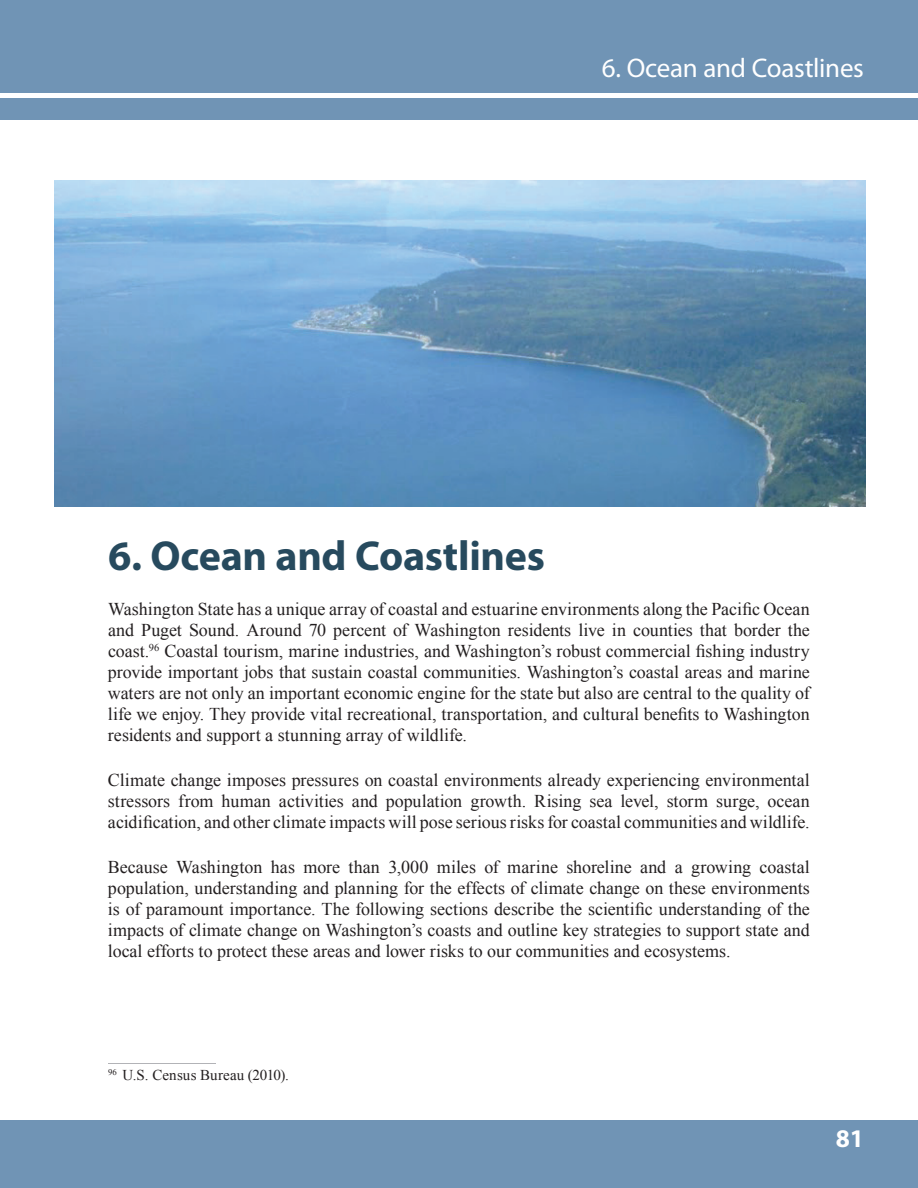
<style>
.page{position:relative;width:918px;height:1188px;background:#fff}
.page>*{position:absolute;margin:0;border:0;box-sizing:border-box;transform-origin:0 0}
.t1{font:700 42px "Myriad Pro";letter-spacing:-.01em;color:#274a5e}
.t2{font:27px "Myriad Pro";letter-spacing:-.015em;color:#fff}
.t3{font:700 25.5px "Myriad Pro";color:#fff}
.t4{font:18px/21px "Times New Roman";color:#231f20;text-align:justify}
.t5{font:15px "Times New Roman";letter-spacing:.005em;color:#231f20}
</style>
<div class="page">
<div style="left:0;top:0;width:918px;height:120px;background:#7094b5"></div>
<hr style="left:0;top:93px;width:918px;height:4px;background:#fff">
<div style="left:0;top:1120px;width:918px;height:68px;background:#7094b5"></div>
<hr style="left:108px;top:1063px;width:108px;height:1px;background:#b2b3b7">
<img style="left:54px;top:180px;width:811px;height:327px">
<h2 class="t2" style="left:602px;top:52px;width:264px">6. Ocean and Coastlines</h2>
<h1 class="t1" style="left:108px;top:528px;width:439px">6. Ocean and Coastlines</h1>
<p class="t4" style="left:108px;top:598px;width:703px">Washington State has a unique array of coastal and estuarine environments along the Pacific Ocean and Puget Sound. Around 70 percent of Washington residents live in counties that border the coast.<sup>96</sup> Coastal tourism, marine industries, and Washington’s robust commercial fishing industry provide important jobs that sustain coastal communities. Washington’s coastal areas and marine waters are not only an important economic engine for the state but also are central to the quality of life we enjoy. They provide vital recreational, transportation, and cultural benefits to Washington residents and support a stunning array of wildlife.</p>
<p class="t4" style="left:108px;top:769px;width:703px">Climate change imposes pressures on coastal environments already experiencing environmental stressors from human activities and population growth. Rising sea level, storm surge, ocean acidification, and other climate impacts will pose serious risks for coastal communities and wildlife.</p>
<p class="t4" style="left:108px;top:856px;width:703px">Because Washington has more than 3,000 miles of marine shoreline and a growing coastal population, understanding and planning for the effects of climate change on these environments is of paramount importance. The following sections describe the scientific understanding of the impacts of climate change on Washington’s coasts and outline key strategies to support state and local efforts to protect these areas and lower risks to our communities and ecosystems.</p>
<p class="t5" style="left:108px;top:1065px;width:182px"><sup>96</sup> U.S. Census Bureau (2010).</p>
<h3 class="t3" style="left:836px;top:1122px;width:30px">81</h3>
</div>
